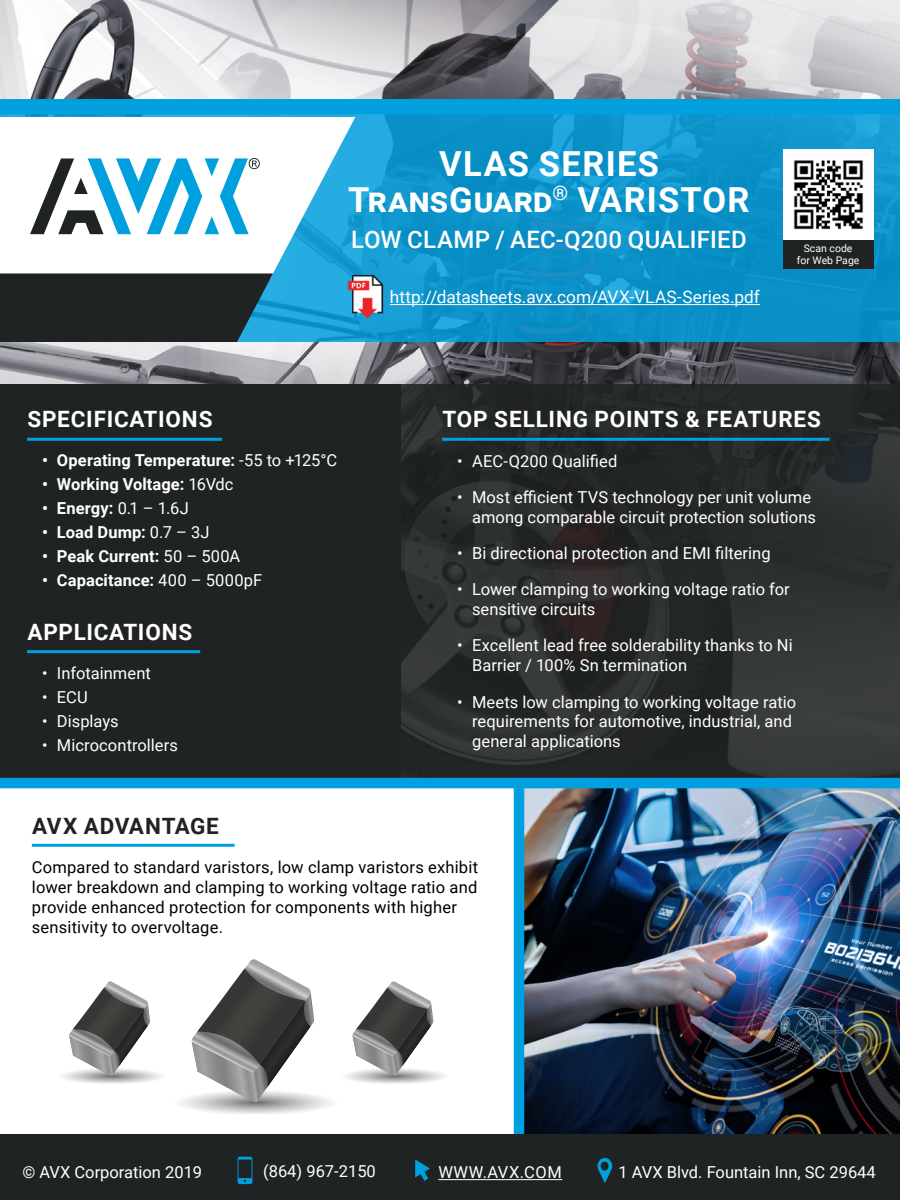
<style>
.page{position:relative;width:900px;height:1200px;background:#fff}
.page>*{position:absolute;margin:0;border:0;box-sizing:border-box;transform-origin:0 0}
.t1{font:700 34.5px/36px "Roboto";letter-spacing:.035em;color:#fff;text-align:center}
.t2{font:500 24px "Roboto";letter-spacing:.01em;color:#fff}
.t3{font:700 22.5px "Roboto";letter-spacing:.035em;color:#fff}
.t4{font:700 22.5px "Roboto";letter-spacing:.02em;color:#202323}
.t5{font:17.25px "Roboto";color:#fff}
.t6{font:16.5px/19.8px "Roboto";color:#fff}
.t7{font:16.5px/19.8px "Roboto";letter-spacing:.01em;color:#000}
.t8{font:700 16.5px "Roboto";letter-spacing:.005em;color:#fff}
.t9{font:16.5px "Roboto";letter-spacing:.035em;color:#fff}
.t10{font:10.5px/12px "Roboto";color:#fff;text-align:center}
.s1{font-weight:400}
</style>
<div class="page">
<img style="left:524px;top:788px;width:376px;height:346px">
<div style="left:514px;top:743px;width:10px;height:398px;background:#00a0df"></div>
<img style="left:0;top:0;width:900px;height:384px">
<svg style="left:0;top:114px;width:900px;height:228px;background:#0e95cb"></svg>
<div style="left:0;top:384px;width:400px;height:399px;background:#202323"></div>
<svg style="left:366px;top:384px;width:534px;height:394px;background:#292b2c"></svg>
<div style="left:0;top:778px;width:900px;height:10px;background:#00a0df"></div>
<div style="left:0;top:99px;width:900px;height:15px;background:#00a0df"></div>
<div style="left:0;top:1134px;width:900px;height:66px;background:#202323"></div>
<hr style="left:442px;top:438px;width:388px;height:3px;background:#00a0df">
<hr style="left:27px;top:438px;width:195px;height:3px;background:#00a0df">
<hr style="left:27px;top:650px;width:173px;height:3px;background:#00a0df">
<svg style="left:0;top:117px;width:355px;height:162px"></svg>
<svg style="left:0;top:273px;width:273px;height:69px;background:#212d30"></svg>
<svg style="left:30px;top:158px;width:230px;height:76px"></svg>
<svg style="left:238px;top:1157px;width:14px;height:27px"></svg>
<svg style="left:597px;top:1158px;width:15px;height:25px"></svg>
<svg style="left:415px;top:1159px;width:15px;height:22px"></svg>
<hr style="left:438px;top:1179px;width:124px;height:1px;background:#fff">
<svg style="left:62px;top:959px;width:383px;height:155px"></svg>
<img style="left:783px;top:150px;width:90px;height:90px">
<div style="left:783px;top:240px;width:90px;height:28px;background:#202323"></div>
<hr style="left:32px;top:844px;width:203px;height:3px;background:#00a0df">
<hr style="left:390px;top:304px;width:370px;height:1px;background:#fff">
<img style="left:342px;top:273px;width:48px;height:48px">
<h1 class="t1" style="left:348px;top:144px;width:403px">VLAS SERIES<br>TransGuard<sup>®</sup> VARISTOR</h1>
<h2 class="t2" style="left:351px;top:222px;width:397px">LOW CLAMP / AEC-Q200 QUALIFIED</h2>
<p class="t5" style="left:390px;top:285px;width:372px">http://datasheets.avx.com/AVX-VLAS-Series.pdf</p>
<p class="t10" style="left:797px;top:242px;width:64px">Scan code for Web Page</p>
<h3 class="t3" style="left:27px;top:404px;width:187px">SPECIFICATIONS</h3>
<p class="t8" style="left:42px;top:449px;width:297px">• Operating Temperature: <span class="s1">-55 to +125°C</span></p>
<p class="t8" style="left:42px;top:473px;width:193px">• Working Voltage: <span class="s1">16Vdc</span></p>
<p class="t8" style="left:42px;top:497px;width:148px">• Energy: <span class="s1">0.1 – 1.6J</span></p>
<p class="t8" style="left:42px;top:521px;width:169px">• Load Dump: <span class="s1">0.7 – 3J</span></p>
<p class="t8" style="left:42px;top:545px;width:200px">• Peak Current: <span class="s1">50 – 500A</span></p>
<p class="t8" style="left:42px;top:569px;width:222px">• Capacitance: <span class="s1">400 – 5000pF</span></p>
<h3 class="t3" style="left:27px;top:616px;width:166px">APPLICATIONS</h3>
<p class="t6" style="left:42px;top:662px;width:111px">• Infotainment</p>
<p class="t6" style="left:42px;top:686px;width:47px">• ECU</p>
<p class="t6" style="left:42px;top:710px;width:78px">• Displays</p>
<p class="t6" style="left:42px;top:734px;width:138px">• Microcontrollers</p>
<h3 class="t3" style="left:442px;top:404px;width:380px">TOP SELLING POINTS &amp; FEATURES</h3>
<p class="t6" style="left:457px;top:450px;width:162px">• AEC-Q200 Qualified</p>
<p class="t6" style="left:457px;top:487px;width:360px;text-align:right">• Most efficient TVS technology per unit volume among comparable circuit protection solutions</p>
<p class="t6" style="left:457px;top:543px;width:315px">• Bi directional protection and EMI filtering</p>
<p class="t6" style="left:472px;top:579px;width:319px;text-indent:-15px">• Lower clamping to working voltage ratio for sensitive circuits</p>
<p class="t6" style="left:472px;top:635px;width:322px;text-indent:-15px">• Excellent lead free solderability thanks to Ni<br>Barrier / 100% Sn termination</p>
<p class="t6" style="left:472px;top:691px;width:326px;text-indent:-15px">• Meets low clamping to working voltage ratio requirements for automotive, industrial, and general applications</p>
<h3 class="t4" style="left:32px;top:810px;width:188px">AVX ADVANTAGE</h3>
<p class="t7" style="left:32px;top:857px;width:448px">Compared to standard varistors, low clamp varistors exhibit lower breakdown and clamping to working voltage ratio and provide enhanced protection for components with higher sensitivity to overvoltage.</p>
<p class="t6" style="left:22px;top:1162px;width:181px">© AVX Corporation 2019</p>
<p class="t6" style="left:263px;top:1161px;width:114px">(864) 967-2150</p>
<p class="t9" style="left:438px;top:1161px;width:125px">WWW.AVX.COM</p>
<p class="t6" style="left:618px;top:1162px;width:259px">1 AVX Blvd. Fountain Inn, SC 29644</p>
</div>
